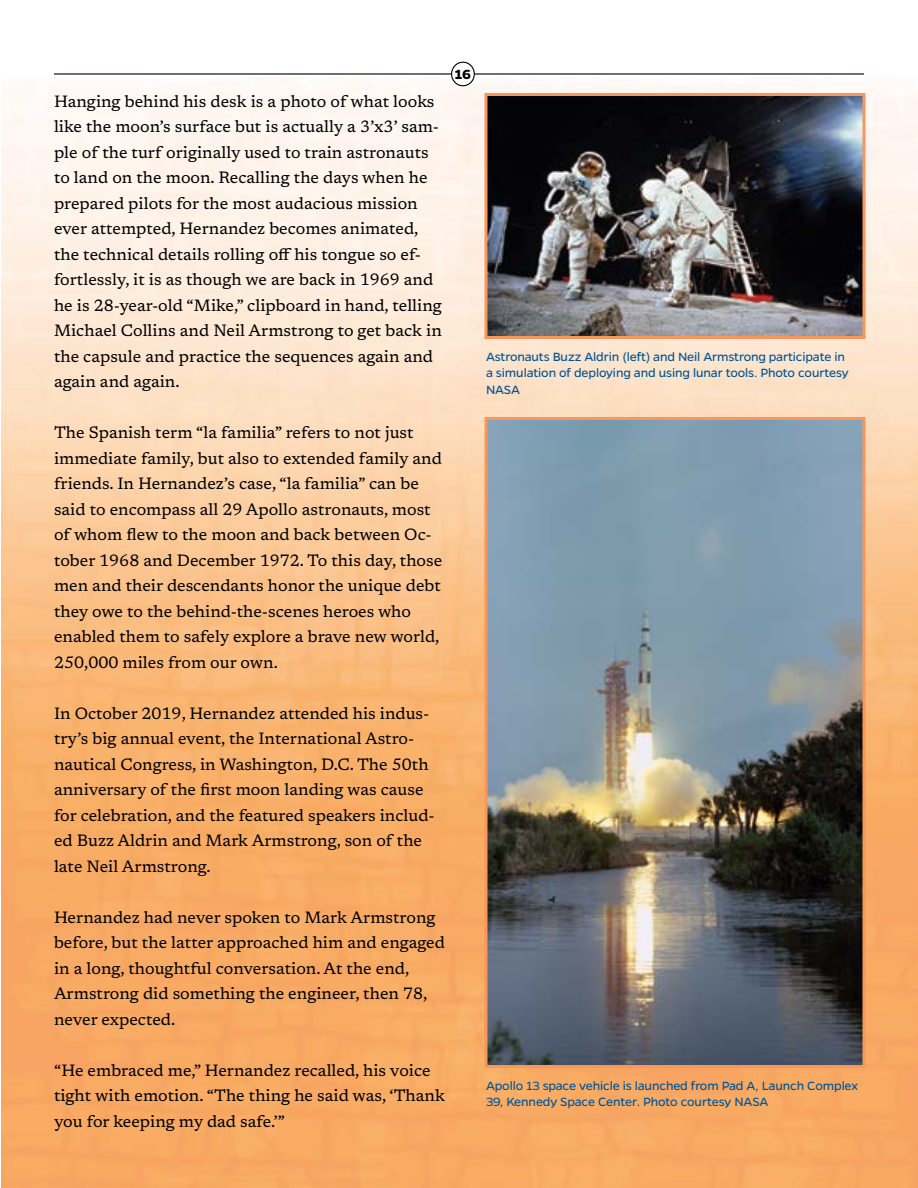
<style>
.page{position:relative;width:918px;height:1188px;background:#fff}
.page>*{position:absolute;margin:0;border:0;box-sizing:border-box;transform-origin:0 0}
.t1{font:16.5px/25.5px "Newsreader 16 pt";color:#000}
.t2{font:700 15px "Gentona";color:#000}
.t3{font:13.5px/16.2px "Gentona";letter-spacing:-.01em;color:#005496}
</style>
<div class="page">
<img style="left:1px;top:78px;width:917px;height:1110px">
<hr style="left:54px;top:73px;width:810px;height:2px;background:#000">
<div style="left:452px;top:62px;width:22px;height:24px;background:#fff;border-radius:50%"></div>
<div style="left:451px;top:62px;width:24px;height:24px;border:1px solid #000;border-radius:50%"></div>
<img style="left:488px;top:97px;width:374px;height:238px">
<div style="left:484px;top:93px;width:382px;height:246px;border:3px solid #f7975b"></div>
<img style="left:488px;top:421px;width:374px;height:643px">
<div style="left:484px;top:417px;width:382px;height:651px;border:3px solid #f7975b"></div>
<p class="t1" style="left:54px;top:88px;width:389px">Hanging behind his desk is a photo of what looks like the moon’s surface but is actually a 3’x3’ sam&shy;ple of the turf originally used to train astronauts to land on the moon. Recalling the days when he prepared pilots for the most audacious mission ever attempted, Hernandez becomes animated, the technical details rolling off his tongue so ef&shy;fortlessly, it is as though we are back in 1969 and he is 28-year-old “Mike,” clipboard in hand, telling Michael Collins and Neil Armstrong to get back in the capsule and practice the sequences again and again and again.</p>
<p class="t1" style="left:54px;top:419px;width:390px">The Spanish term “la familia” refers to not just immediate family, but also to extended family and friends. In Hernandez’s case, “la familia” can be said to encompass all 29 Apollo astronauts, most of whom flew to the moon and back between Oc&shy;tober 1968 and December 1972. To this day, those men and their descendants honor the unique debt they owe to the behind-the-scenes heroes who enabled them to safely explore a brave new world, 250,000 miles from our own.</p>
<p class="t1" style="left:54px;top:700px;width:382px">In October 2019, Hernandez attended his indus&shy;try’s big annual event, the International Astro&shy;nautical Congress, in Washington, D.C. The 50th anniversary of the first moon landing was cause for celebration, and the featured speakers includ&shy;ed Buzz Aldrin and Mark Armstrong, son of the late Neil Armstrong.</p>
<p class="t1" style="left:54px;top:904px;width:392px">Hernandez had never spoken to Mark Armstrong before, but the latter approached him and engaged in a long, thoughtful conversation. At the end, Armstrong did something the engineer, then 78, never expected.</p>
<p class="t1" style="left:54px;top:1057px;width:393px">“He embraced me,” Hernandez recalled, his voice tight with emotion. “The thing he said was, ‘Thank you for keeping my dad safe.’”</p>
<p class="t2" style="left:455px;top:65px;width:17px">16</p>
<p class="t3" style="left:486px;top:349px;width:364px">Astronauts Buzz Aldrin (left) and Neil Armstrong participate in a simulation of deploying and using lunar tools. Photo courtesy<br>NASA</p>
<p class="t3" style="left:486px;top:1078px;width:374px">Apollo 13 space vehicle is launched from Pad A, Launch Complex<br>39, Kennedy Space Center. Photo courtesy NASA</p>
</div>
